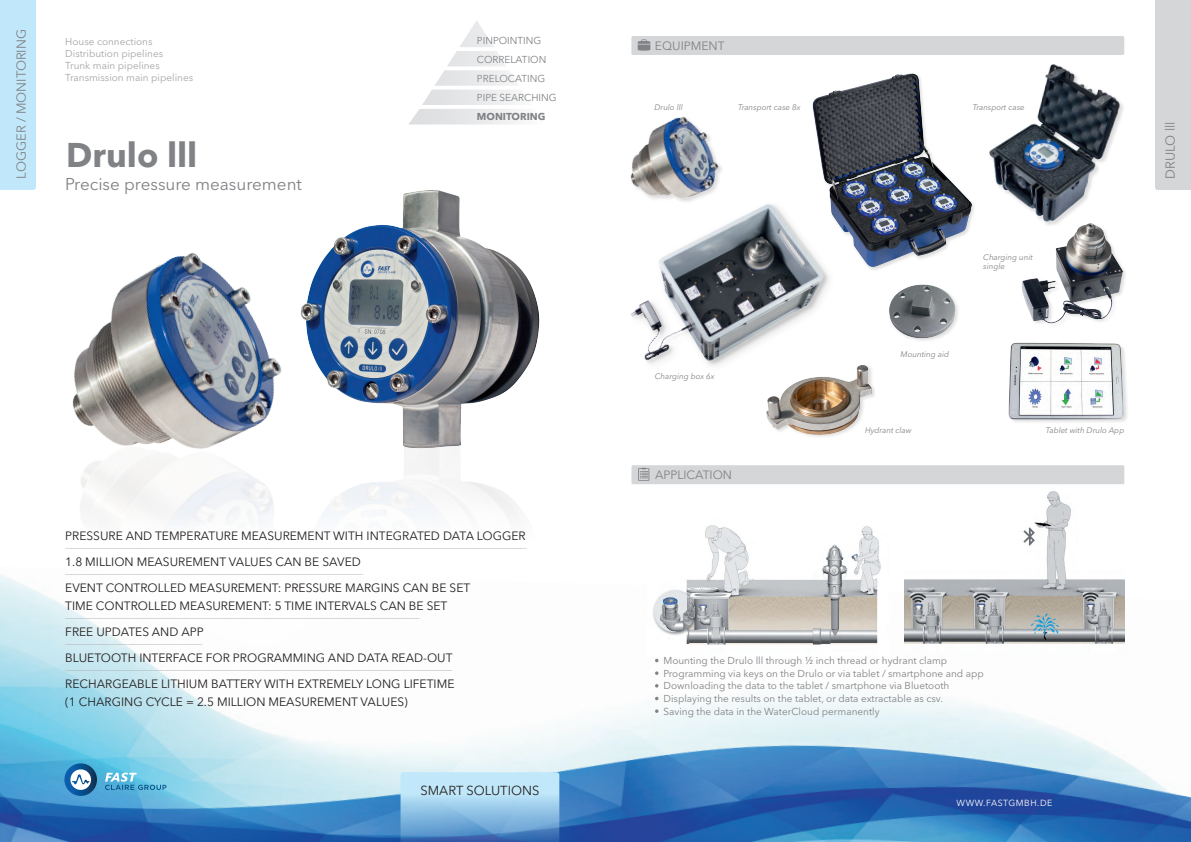
<style>
.page{position:relative;width:1191px;height:842px;background:#fff}
.page>*{position:absolute;margin:0;border:0;box-sizing:border-box;transform-origin:0 0}
.t1{font:700 34px "Avenir Next LT Pro";color:#808285}
.t2{font:17px "Avenir Next LT Pro";color:#808285}
.t3{font:13px "Avenir Next LT Pro";color:#808285}
.t4{font:13px "Avenir Next LT Pro";color:#231f20}
.t5{font:12px/18px "Avenir Next LT Pro";color:#231f20}
.t6{font:12px "Avenir Next LT Pro";color:#808285}
.t7{font:10px/12.7px "Avenir Next LT Pro";color:#808285}
.t8{font:10px/12px "Avenir Next LT Pro";color:#a4a5a9}
.t9{font:700 10px "Avenir Next LT Pro";color:#808285}
.t10{font:8.8px "Avenir Next LT Pro";letter-spacing:.06em;color:#fff}
.t11{font:italic 8px/9.6px "Avenir Next LT Pro";color:#808285}
.t12{font:7px "Avenir Next LT Pro";color:#a4a5a9}
</style>
<div class="page">
<img style="left:0;top:579px;width:1191px;height:263px">
<svg style="left:409px;top:21px;width:109px;height:104px"></svg>
<svg style="left:0;top:574px;width:648px;height:254px"></svg>
<div style="left:0;top:0;width:36px;height:190px;background:#c1e8fa"></div>
<div style="left:1155px;top:0;width:36px;height:190px;background:#d5d6d8"></div>
<img style="left:630px;top:204px;width:199px;height:162px">
<div style="left:888px;top:284px;width:71px;height:58px;background:#231f20;opacity:.15"></div>
<img style="left:888px;top:284px;width:68px;height:55px">
<img style="left:1022px;top:237px;width:103px;height:87px">
<img style="left:1008px;top:342px;width:119px;height:80px">
<img style="left:648px;top:525px;width:242px;height:131px">
<img style="left:904px;top:484px;width:220px;height:168px">
<img style="left:758px;top:362px;width:117px;height:75px">
<img style="left:269px;top:472px;width:292px;height:238px">
<img style="left:332px;top:190px;width:208px;height:282px">
<img style="left:3px;top:370px;width:332px;height:326px">
<img style="left:8px;top:248px;width:324px;height:275px">
<img style="left:808px;top:73px;width:164px;height:208px">
<div style="left:631px;top:36px;width:493px;height:19px;background:#d5d6d8"></div>
<svg style="left:637px;top:39px;width:13px;height:12px"></svg>
<div style="left:631px;top:465px;width:493px;height:19px;background:#d5d6d8"></div>
<svg style="left:638px;top:468px;width:11px;height:13px"></svg>
<img style="left:630px;top:116px;width:109px;height:111px">
<svg style="left:655px;top:671px;width:3px;height:4px"></svg>
<svg style="left:655px;top:709px;width:3px;height:4px"></svg>
<img style="left:989px;top:64px;width:134px;height:173px">
<svg style="left:400px;top:772px;width:159px;height:70px;background:#92c1e4"></svg>
<h3 class="t3" style="left:14px;top:179px;width:151px;rotate:-90deg">LOGGER / MONITORING</h3>
<h3 class="t8" style="left:65px;top:36px;width:129px">House connections<br>Distribution pipelines<br>Trunk main pipelines<br>Transmission main pipelines</h3>
<h3 class="t7" style="left:477px;top:30px;width:81px;line-height:19.1px">PINPOINTING<br>CORRELATION<br>PRELOCATING<br>PIPE SEARCHING</h3>
<h3 class="t9" style="left:477px;top:110px;width:70px">MONITORING</h3>
<h1 class="t1" style="left:66px;top:134px;width:133px">Drulo lll</h1>
<h2 class="t2" style="left:65px;top:174px;width:238px">Precise pressure measurement</h2>
<h3 class="t5" style="left:65px;top:527px;width:462px">PRESSURE AND TEMPERATURE MEASUREMENT WITH INTEGRATED DATA LOGGER</h3>
<p class="t12" style="left:65px;top:541px;width:463px">___________________________________________________________________________________________________________________________________________________________</p>
<h3 class="t5" style="left:65px;top:553px;width:297px">1.8 MILLION MEASUREMENT VALUES CAN BE SAVED</h3>
<p class="t12" style="left:65px;top:567px;width:300px">____________________________________________________________________________________________________</p>
<h3 class="t5" style="left:65px;top:579px;width:406px">EVENT CONTROLLED MEASUREMENT: PRESSURE MARGINS CAN BE SET<br>TIME CONTROLLED MEASUREMENT: 5 TIME INTERVALS CAN BE SET</h3>
<p class="t12" style="left:65px;top:611px;width:356px">_______________________________________________________________________________________________________________________</p>
<h3 class="t5" style="left:65px;top:623px;width:140px">FREE UPDATES AND APP</h3>
<p class="t12" style="left:65px;top:637px;width:139px">______________________________________________</p>
<h3 class="t5" style="left:65px;top:649px;width:389px">BLUETOOTH INTERFACE FOR PROGRAMMING AND DATA READ-OUT</h3>
<p class="t12" style="left:65px;top:663px;width:389px">__________________________________________________________________________________________________________________________________</p>
<h3 class="t5" style="left:65px;top:675px;width:391px">RECHARGEABLE LITHIUM BATTERY WITH EXTREMELY LONG LIFETIME (1 CHARGING CYCLE = 2.5 MILLION MEASUREMENT VALUES)</h3>
<h3 class="t4" style="left:420px;top:782px;width:120px">SMART SOLUTIONS</h3>
<h3 class="t6" style="left:655px;top:39px;width:71px">EQUIPMENT</h3>
<p class="t11" style="left:654px;top:102px;width:30px">Drulo lll</p>
<p class="t11" style="left:738px;top:102px;width:64px">Transport case 8x</p>
<p class="t11" style="left:655px;top:372px;width:61px">Charging box 6x</p>
<h3 class="t6" style="left:655px;top:468px;width:79px">APPLICATION</h3>
<p class="t11" style="left:972px;top:102px;width:54px">Transport case</p>
<p class="t11" style="left:900px;top:349px;width:50px">Mounting aid</p>
<p class="t11" style="left:865px;top:425px;width:48px">Hydrant claw</p>
<p class="t11" style="left:983px;top:252px;width:51px">Charging unit single</p>
<p class="t11" style="left:1045px;top:425px;width:80px">Tablet with Drulo App</p>
<h3 class="t3" style="left:1162px;top:179px;width:59px;rotate:-90deg">DRULO lll</h3>
<p class="t7" style="left:663px;top:654px;width:322px">Mounting the Drulo lll through ½ inch thread or hydrant clamp Programming via keys on the Drulo or via tablet / smartphone and app Downloading the data to the tablet / smartphone via Bluetooth Displaying the results on the tablet, or data extractable as csv.<br>Saving the data in the WaterCloud permanently</p>
<p class="t10" style="left:956px;top:798px;width:97px">WWW.FASTGMBH.DE</p>
</div>
